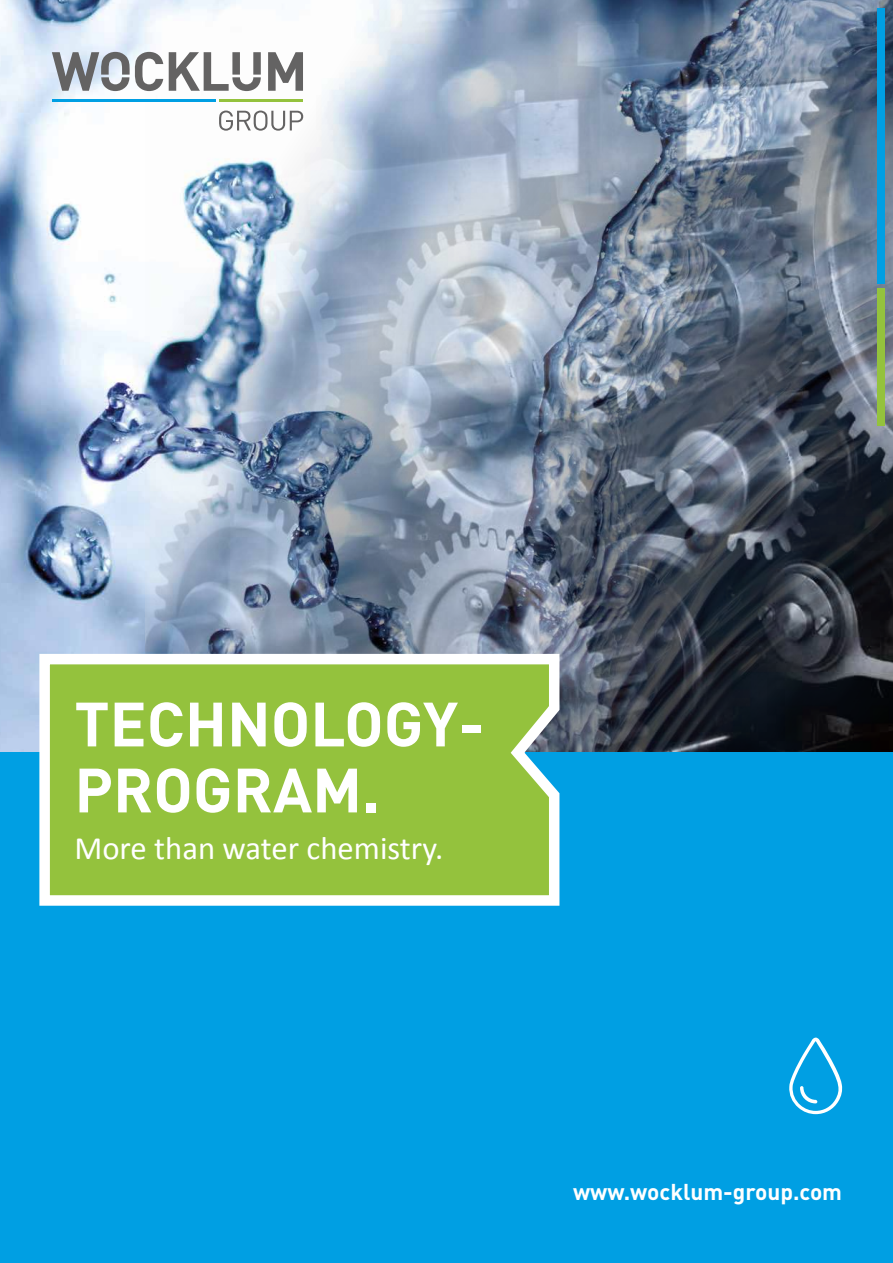
<style>
.page{position:relative;width:893px;height:1263px;background:#fff}
.page>*{position:absolute;margin:0;border:0;box-sizing:border-box;transform-origin:0 0}
.t1{font:700 61.5px/66px "DIN";color:#fff}
.t2{font:32.7px "Calibri";color:#fff}
.t3{font:700 22.65px "DIN";color:#fff}
</style>
<div class="page">
<img style="left:0;top:0;width:146px;height:753px">
<img style="left:146px;top:0;width:747px;height:753px">
<div style="left:0;top:753px;width:893px;height:510px;background:#009fe3"></div>
<div style="left:877px;top:9px;width:7px;height:275px;background:#009fe3"></div>
<div style="left:877px;top:288px;width:7px;height:137px;background:#94c23d"></div>
<svg style="left:52px;top:52px;width:251px;height:39px"></svg>
<svg style="left:219px;top:111px;width:84px;height:20px"></svg>
<hr style="left:52px;top:99px;width:163px;height:3px;background:#009fe3">
<hr style="left:219px;top:99px;width:84px;height:3px;background:#94c23d">
<svg style="left:34px;top:649px;width:531px;height:257px;background:#9dc65a"></svg>
<svg style="left:789px;top:1037px;width:54px;height:77px"></svg>
<h1 class="t1" style="left:74px;top:688px;width:411px">TECHNOLOGY-<br>PROGRAM.</h1>
<p class="t2" style="left:74px;top:827px;width:370px">More than water chemistry.</p>
<p class="t3" style="left:573px;top:1177px;width:271px">www.wocklum-group.com</p>
</div>
